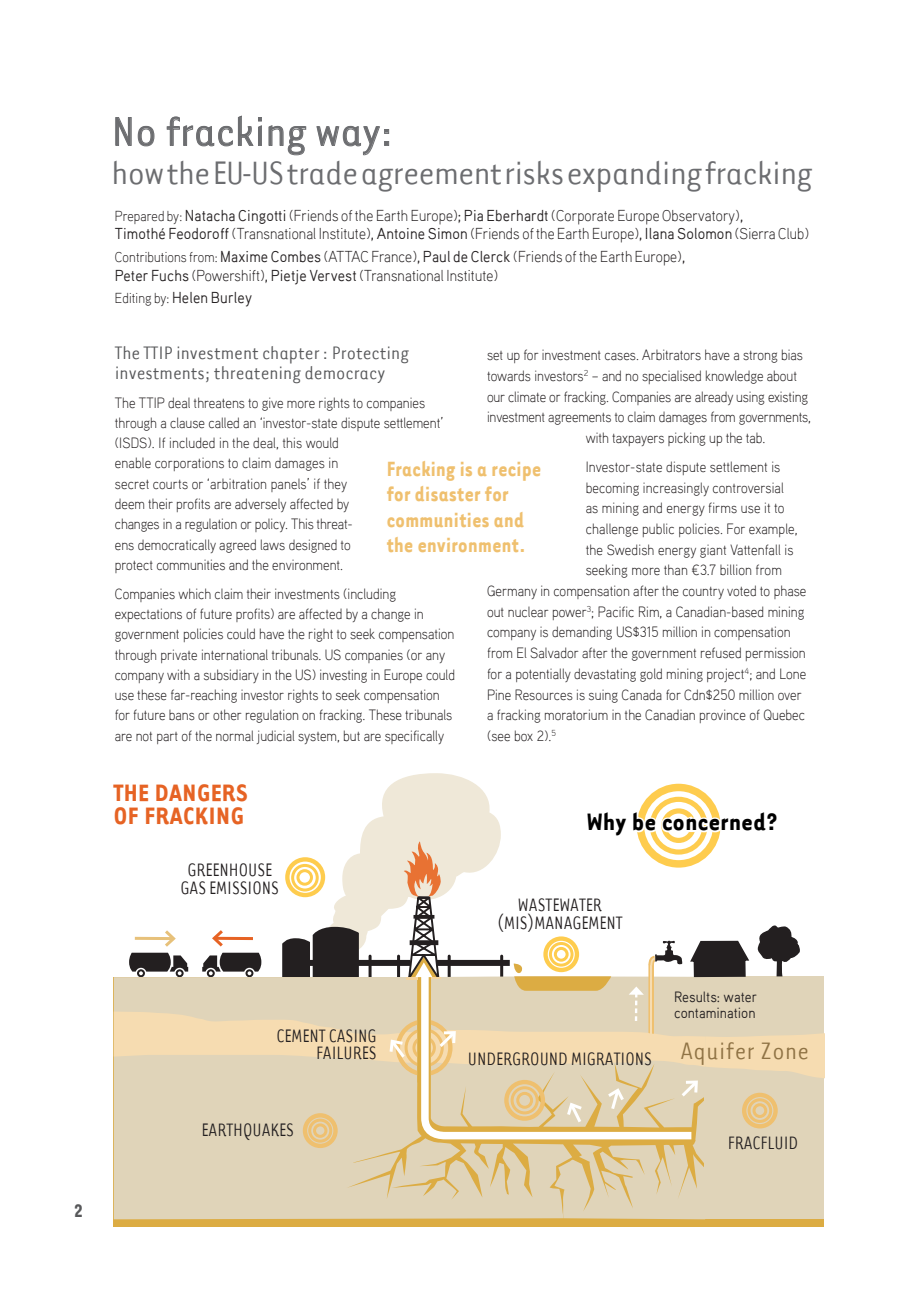
<style>
.page{position:relative;width:906px;height:1289px;background:#fff}
.page>*{position:absolute;margin:0;border:0;box-sizing:border-box;transform-origin:0 0}
.t1{font:46.5px "Tarzana Narrow";color:#6c6d70;scale:1.04 1}
.t2{font:37.5px "Tarzana Narrow";letter-spacing:-.02em;color:#6c6d70;scale:1.04 1}
.t3{font:700 27.6px/22.8px "Tarzana Narrow";letter-spacing:.02em;color:#e66324}
.t4{font:700 27.6px "Tarzana Narrow";letter-spacing:.02em;color:#000}
.t5{font:27.6px "Tarzana Narrow";letter-spacing:.02em;color:#8f7345}
.t6{font:700 24px/25.5px "Tarzana Narrow";letter-spacing:.02em;color:#efc06f;scale:.92 1}
.t7{font:21px/19.8px "Tarzana Narrow";color:#57585a}
.t8{font:700 21px "Tarzana Narrow";color:#57585a}
.t9{font:20.85px/18px "Tarzana Narrow";color:#231f20;text-align:center;scale:.92 1}
.t10{font:300 15.75px/18.6px "Aaux Pro";letter-spacing:.01em;color:#231f20;scale:.92 1}
.t11{font:15.75px "Aaux Pro";letter-spacing:.01em;color:#231f20;scale:.92 1}
.t12{font:300 14.85px/20.2px "Aaux Pro";color:#231f20;scale:.92 1}
.t13{font:14.85px/16.5px "Aaux Pro";color:#231f20;scale:.92 1}
.s1{font-size:14.4px}
.s2{font-weight:400}
.s3{font-weight:300;font-size:14.4px}
</style>
<div class="page">
<svg style="left:115px;top:117px;width:40px;height:30px"></svg>
<svg style="left:166px;top:115px;width:96px;height:32px"></svg>
<svg style="left:268px;top:125px;width:38px;height:31px"></svg>
<svg style="left:316px;top:125px;width:73px;height:30px"></svg>
<div style="left:114px;top:977px;width:710px;height:250px;background:#dcac43"></div>
<svg style="left:114px;top:773px;width:710px;height:446px"></svg>
<div style="left:752px;top:1103px;width:15px;height:14px;border:3px solid #efc06f;border-radius:50%"></div>
<div style="left:747px;top:1098px;width:25px;height:24px;border:3px solid #efc06f;border-radius:50%"></div>
<div style="left:742px;top:1092px;width:35px;height:36px;border:4px solid #efc06f;border-radius:50%"></div>
<h3 class="t8" style="left:74px;top:1197px;width:11px">2</h3>
<h1 class="t1" style="left:112px;top:103px;width:273px">No fracking way:</h1>
<h2 class="t2" style="left:112px;top:150px;width:675px">how the EU-US trade agreement risks expanding fracking</h2>
<p class="t10" style="left:115px;top:205px;width:756px"><span class="s1">Prepared by:</span> <span class="s2">Natacha Cingotti</span> (Friends of the Earth Europe)<span class="s2">; Pia Eberhardt</span> (Corporate Europe Observatory)<span class="s2">,<br>Timothé Feodoroff</span> (Transnational Institute)<span class="s2">, Antoine Simon</span> (Friends of the Earth Europe)<span class="s2">, Ilana Solomon</span> (Sierra Club)</p>
<p class="t10" style="left:115px;top:247px;width:621px"><span class="s1">Contributions from:</span> <span class="s2">Maxime Combes</span> (ATTAC France)<span class="s2">, Paul de Clerck</span> (Friends of the Earth Europe)<span class="s2">,<br>Peter Fuchs</span> (Powershift)<span class="s2">, Pietje Vervest</span> (Transnational Institute)</p>
<p class="t11" style="left:115px;top:288px;width:151px"><span class="s3">Editing by:</span> Helen Burley</p>
<h3 class="t7" style="left:115px;top:342px;width:296px">The TTIP investment chapter : Protecting investments; threatening democracy</h3>
<p class="t12" style="left:115px;top:392px;width:359px">The TTIP deal threatens to give more rights to companies through a clause called an ‘investor-state dispute settlement’ (ISDS). If included in the deal, this would<br>enable corporations to claim damages in<br>secret courts or ‘arbitration panels’ if they<br>deem their profits are adversely affected by<br>changes in a regulation or policy. This threat-<br>ens democratically agreed laws designed to<br>protect communities and the environment.</p>
<p class="t12" style="left:115px;top:583px;width:371px">Companies which claim their investments (including expectations of future profits) are affected by a change in government policies could have the right to seek compensation through private international tribunals. US companies (or any company with a subsidiary in the US) investing in Europe could use these far-reaching investor rights to seek compensation for future bans or other regulation on fracking. These tribunals are not part of the normal judicial system, but are specifically</p>
<p class="t12" style="left:487px;top:344px;width:345px">set up for investment cases. Arbitrators have a strong bias</p>
<p class="t12" style="left:487px;top:365px;width:338px">towards investors<sup>2</sup> – and no specialised knowledge about</p>
<p class="t12" style="left:487px;top:386px;width:350px">our climate or fracking. Companies are already using existing</p>
<p class="t12" style="left:487px;top:406px;width:354px">investment agreements to claim damages from governments,</p>
<p class="t12" style="left:585px;top:427px;width:197px">with taxpayers picking up the tab.</p>
<p class="t12" style="left:585px;top:456px;width:213px">Investor-state dispute settlement is</p>
<p class="t12" style="left:585px;top:477px;width:217px">becoming increasingly controversial</p>
<p class="t12" style="left:585px;top:497px;width:218px">as mining and energy firms use it to</p>
<p class="t12" style="left:585px;top:518px;width:232px">challenge public policies. For example,</p>
<p class="t12" style="left:585px;top:539px;width:227px">the Swedish energy giant Vattenfall is</p>
<p class="t12" style="left:585px;top:559px;width:215px">seeking more than €3.7 billion from</p>
<p class="t12" style="left:487px;top:580px;width:349px">Germany in compensation after the country voted to phase</p>
<p class="t12" style="left:487px;top:601px;width:346px">out nuclear power<sup>3</sup>; Pacific Rim, a Canadian-based mining</p>
<p class="t12" style="left:487px;top:621px;width:331px">company is demanding US$315 million in compensation</p>
<p class="t12" style="left:487px;top:642px;width:348px">from El Salvador after the government refused permission</p>
<p class="t12" style="left:487px;top:663px;width:348px">for a potentially devastating gold mining project<sup>4</sup>; and Lone</p>
<p class="t12" style="left:487px;top:683px;width:344px">Pine Resources is suing Canada for Cdn$250 million over</p>
<p class="t12" style="left:487px;top:704px;width:347px">a fracking moratorium in the Canadian province of Quebec</p>
<p class="t12" style="left:487px;top:725px;width:77px">(see box 2).<sup>5</sup></p>
<h3 class="t6" style="left:387px;top:455px;width:169px">Fracking is a recipe for disaster for communities and the environment.</h3>
<h3 class="t3" style="left:114px;top:780px;width:135px">THE DANGERS<br>OF FRACKING</h3>
<h3 class="t9" style="left:181px;top:859px;width:109px">GREENHOUSE<br>GAS EMISSIONS</h3>
<h3 class="t9" style="left:276px;top:1026px;width:110px;line-height:16.5px;text-align:right">CEMENT CASING<br>FAILURES</h3>
<h3 class="t9" style="left:202px;top:1119px;width:102px">EARTHQUAKES</h3>
<h3 class="t4" style="left:587px;top:804px;width:192px">Why be concerned?</h3>
<h3 class="t9" style="left:497px;top:894px;width:138px">WASTEWATER (MIS)MANAGEMENT</h3>
<h3 class="t9" style="left:468px;top:1048px;width:202px">UNDERGROUND MIGRATIONS</h3>
<p class="t13" style="left:674px;top:987px;width:92px">Results: water contamination</p>
<h3 class="t5" style="left:680px;top:1033px;width:130px">Aquifer Zone</h3>
<h3 class="t9" style="left:728px;top:1133px;width:78px">FRACFLUID</h3>
</div>
